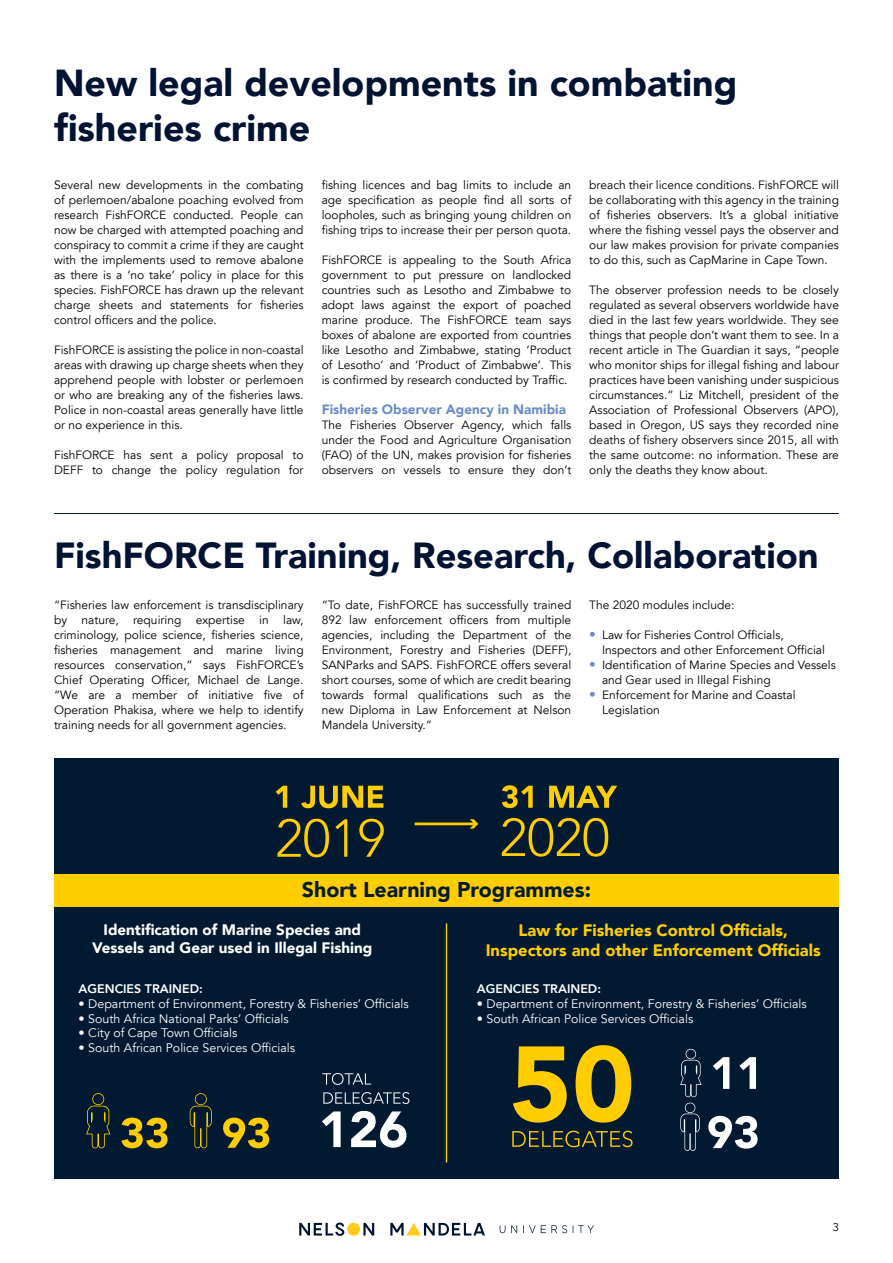
<style>
.page{position:relative;width:893px;height:1263px;background:#fff}
.page>*{position:absolute;margin:0;border:0;box-sizing:border-box;transform-origin:0 0}
.t1{font:900 37.5px/45px "Avenir LT";color:#001333}
.t2{font:900 36.15px "Avenir LT";color:#001333}
.t3{font:900 21.3px "Avenir LT";color:#011a32}
.t4{font:900 16.5px/19.8px "Avenir LT";color:#ffcd00;text-align:center}
.t5{font:900 15.15px/18.1px "Avenir LT";color:#fff;text-align:center}
.t6{font:900 13.5px "Avenir LT";color:#6c8cc7}
.t7{font:12.45px "Avenir LT";color:#fff}
.t8{font:800 12.45px "Avenir LT";color:#fff}
.t9{font:12px/15px "Avenir LT";color:#000;text-align:justify}
.t10{font:11.25px "Avenir LT";color:#000}
.s1{font-size:13.5px;color:#6c8cc7}
</style>
<div class="page">
<div style="left:347px;top:1223px;width:13px;height:13px;background:#ffcb1f;border-radius:50%"></div>
<svg style="left:363px;top:1223px;width:11px;height:12px"></svg>
<svg style="left:390px;top:1223px;width:95px;height:12px"></svg>
<svg style="left:299px;top:1222px;width:45px;height:14px"></svg>
<svg style="left:500px;top:1225px;width:5px;height:8px"></svg>
<svg style="left:511px;top:1225px;width:6px;height:8px"></svg>
<svg style="left:523px;top:1225px;width:44px;height:8px"></svg>
<svg style="left:573px;top:1225px;width:21px;height:8px"></svg>
<div style="left:54px;top:758px;width:785px;height:421px;background:#011a32"></div>
<svg style="left:322px;top:1111px;width:19px;height:36px"></svg>
<svg style="left:351px;top:1111px;width:55px;height:37px"></svg>
<svg style="left:322px;top:1073px;width:49px;height:12px"></svg>
<svg style="left:323px;top:1092px;width:86px;height:12px"></svg>
<svg style="left:92px;top:1093px;width:12px;height:12px"></svg>
<div style="left:93px;top:1094px;width:10px;height:10px;background:#011a32;border-radius:50%"></div>
<svg style="left:86px;top:1105px;width:24px;height:43px"></svg>
<svg style="left:121px;top:1117px;width:47px;height:31px"></svg>
<svg style="left:223px;top:1117px;width:46px;height:31px"></svg>
<div style="left:54px;top:875px;width:785px;height:32px;background:#ffcd00"></div>
<hr style="left:415px;top:822px;width:60px;height:3px;background:#ffcd00">
<svg style="left:470px;top:819px;width:8px;height:9px"></svg>
<svg style="left:502px;top:785px;width:31px;height:23px"></svg>
<svg style="left:549px;top:786px;width:68px;height:22px"></svg>
<svg style="left:502px;top:818px;width:106px;height:39px"></svg>
<svg style="left:276px;top:786px;width:11px;height:22px"></svg>
<svg style="left:301px;top:786px;width:82px;height:22px"></svg>
<svg style="left:277px;top:819px;width:52px;height:38px"></svg>
<svg style="left:335px;top:819px;width:12px;height:38px"></svg>
<svg style="left:359px;top:819px;width:25px;height:38px"></svg>
<hr style="left:446px;top:923px;width:1px;height:239px;background:#ffcd00">
<svg style="left:195px;top:1093px;width:12px;height:12px"></svg>
<div style="left:196px;top:1094px;width:10px;height:10px;background:#011a32;border-radius:50%"></div>
<svg style="left:190px;top:1106px;width:22px;height:42px"></svg>
<svg style="left:713px;top:1057px;width:16px;height:32px"></svg>
<svg style="left:739px;top:1057px;width:17px;height:32px"></svg>
<svg style="left:680px;top:1060px;width:21px;height:37px"></svg>
<svg style="left:513px;top:1046px;width:54px;height:76px"></svg>
<svg style="left:576px;top:1045px;width:55px;height:77px"></svg>
<svg style="left:512px;top:1131px;width:120px;height:16px"></svg>
<svg style="left:708px;top:1116px;width:50px;height:33px"></svg>
<svg style="left:685px;top:1102px;width:10px;height:11px"></svg>
<div style="left:685px;top:1103px;width:10px;height:9px;background:#011a32;border-radius:50%"></div>
<svg style="left:680px;top:1113px;width:20px;height:38px"></svg>
<hr style="left:54px;top:513px;width:785px;height:1px;background:#001333">
<h1 class="t1" style="left:54px;top:61px;width:685px">New legal developments in combating fisheries crime</h1>
<p class="t9" style="left:54px;top:178px;width:251px">Several new developments in the combating of perlemoen/abalone poaching evolved from research FishFORCE conducted. People can now be charged with attempted poaching and conspiracy to commit a crime if they are caught with the implements used to remove abalone as there is a ‘no take’ policy in place for this species. FishFORCE has drawn up the relevant charge sheets and statements for fisheries control officers and the police.</p>
<p class="t9" style="left:54px;top:343px;width:251px">FishFORCE is assisting the police in non-coastal areas with drawing up charge sheets when they apprehend people with lobster or perlemoen or who are breaking any of the fisheries laws.<br>Police in non-coastal areas generally have little or no experience in this.</p>
<p class="t9" style="left:54px;top:448px;width:251px">FishFORCE has sent a policy proposal to<br>DEFF to change the policy regulation for</p>
<p class="t9" style="left:322px;top:178px;width:251px">fishing licences and bag limits to include an age specification as people find all sorts of loopholes, such as bringing young children on fishing trips to increase their per person quota.</p>
<p class="t9" style="left:322px;top:253px;width:251px">FishFORCE is appealing to the South Africa government to put pressure on landlocked countries such as Lesotho and Zimbabwe to adopt laws against the export of poached marine produce. The FishFORCE team says boxes of abalone are exported from countries like Lesotho and Zimbabwe, stating ‘Product of Lesotho’ and ‘Product of Zimbabwe’. This is confirmed by research conducted by Traffic.</p>
<p class="t6" style="left:322px;top:401px;width:246px">Fisheries Observer Agency in Namibia</p>
<p class="t9" style="left:322px;top:418px;width:251px">The Fisheries Observer Agency, which falls under the Food and Agriculture Organisation (FAO) of the UN, makes provision for fisheries observers on vessels to ensure they don’t</p>
<p class="t9" style="left:589px;top:178px;width:251px">breach their licence conditions. FishFORCE will be collaborating with this agency in the training of fisheries observers. It’s a global initiative where the fishing vessel pays the observer and our law makes provision for private companies to do this, such as CapMarine in Cape Town.</p>
<p class="t9" style="left:589px;top:283px;width:251px">The observer profession needs to be closely regulated as several observers worldwide have died in the last few years worldwide. They see things that people don’t want them to see. In a recent article in The Guardian it says, “people who monitor ships for illegal fishing and labour practices have been vanishing under suspicious circumstances.” Liz Mitchell, president of the Association of Professional Observers (APO), based in Oregon, US says they recorded nine deaths of fishery observers since 2015, all with the same outcome: no information. These are only the deaths they know about.</p>
<h2 class="t2" style="left:54px;top:534px;width:766px">FishFORCE Training, Research, Collaboration</h2>
<p class="t9" style="left:54px;top:598px;width:251px">“Fisheries law enforcement is transdisciplinary by nature, requiring expertise in law, criminology, police science, fisheries science, fisheries management and marine living resources conservation,” says FishFORCE’s Chief Operating Officer, Michael de Lange. “We are a member of initiative five of Operation Phakisa, where we help to identify training needs for all government agencies.</p>
<p class="t9" style="left:322px;top:598px;width:251px">“To date, FishFORCE has successfully trained 892 law enforcement officers from multiple agencies, including the Department of the Environment, Forestry and Fisheries (DEFF), SANParks and SAPS. FishFORCE offers several short courses, some of which are credit bearing towards formal qualifications such as the new Diploma in Law Enforcement at Nelson Mandela University.”</p>
<p class="t9" style="left:589px;top:598px;width:147px">The 2020 modules include:</p>
<p class="t9" style="left:602px;top:628px;width:224px;text-indent:-13px"><span class="s1">•</span> Law for Fisheries Control Officials,<br>Inspectors and other Enforcement Official</p>
<p class="t9" style="left:602px;top:658px;width:235px;text-indent:-13px"><span class="s1">•</span> Identification of Marine Species and Vessels and Gear used in Illegal Fishing</p>
<p class="t9" style="left:602px;top:688px;width:195px;text-indent:-13px"><span class="s1">•</span> Enforcement for Marine and Coastal<br>Legislation</p>
<h3 class="t3" style="left:302px;top:877px;width:291px">Short Learning Programmes:</h3>
<p class="t5" style="left:92px;top:920px;width:282px">Identification of Marine Species and<br>Vessels and Gear used in Illegal Fishing</p>
<h3 class="t4" style="left:486px;top:920px;width:337px">Law for Fisheries Control Officials,<br>Inspectors and other Enforcement Officials</h3>
<p class="t8" style="left:477px;top:981px;width:126px">AGENCIES TRAINED:</p>
<p class="t7" style="left:477px;top:996px;width:332px">• Department of Environment, Forestry &amp; Fisheries’ Officials</p>
<p class="t7" style="left:477px;top:1011px;width:218px">• South African Police Services Officials</p>
<p class="t8" style="left:79px;top:981px;width:126px">AGENCIES TRAINED:</p>
<p class="t7" style="left:79px;top:996px;width:332px">• Department of Environment, Forestry &amp; Fisheries’ Officials</p>
<p class="t7" style="left:79px;top:1011px;width:212px">• South Africa National Parks’ Officials</p>
<p class="t7" style="left:79px;top:1026px;width:160px">• City of Cape Town Officials</p>
<p class="t7" style="left:79px;top:1041px;width:218px">• South African Police Services Officials</p>
<p class="t10" style="left:833px;top:1221px;width:8px">3</p>
</div>
